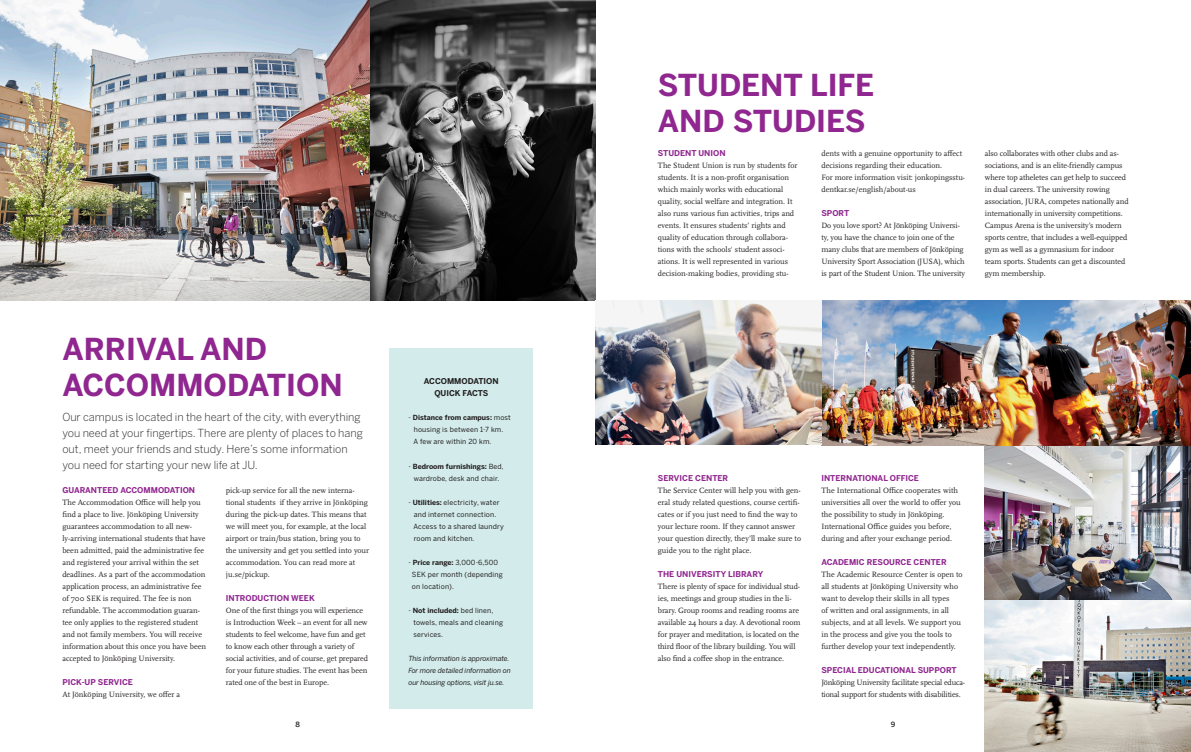
<style>
.page{position:relative;width:1191px;height:752px;background:#fff}
.page>*{position:absolute;margin:0;border:0;box-sizing:border-box;transform-origin:0 0}
.Rubrik_1_-_30{font:700 30px/36px "Benton Sans";color:#90268f}
.Ingress_-_light{font:300 11px/16px "Benton Sans";color:#231f20}
.P_-_Brödtext{font:8px/12px "Scala OT";color:#231f20}
.Mellanrubrik{font:700 8px "Benton Sans";color:#90268f}
.P_-_Brödtext-2{font:8px/12px "Scala OT";letter-spacing:-.02em;color:#231f20}
.Mellanrubrik-2{font:700 8px "Benton Sans";color:#231f20}
.t1{font:500 7.2px "Benton Sans";color:#231f20}
.P_-_Faktarutor_-_reg{font:7px/12px "Benton Sans";letter-spacing:.02em;color:#231f20}
.P_-_Faktarutor_-_reg-2{font:italic 7px/12px "Benton Sans";letter-spacing:-.01em;color:#231f20}
.s1{font-weight:700}
</style>
<div class="page">
<img style="left:985px;top:445px;width:206px;height:306px">
<img style="left:596px;top:300px;width:595px;height:145px">
<img style="left:0;top:0;width:595px;height:300px">
<div style="left:389px;top:348px;width:144px;height:360px;background:#d3eceb"></div>
<h1 class="Rubrik_1_-_30" style="left:62px;top:330px;width:282px">ARRIVAL AND<br>ACCOMMODATION</h1>
<p class="Ingress_-_light" style="left:62px;top:409px;width:302px">Our campus is located in the heart of the city, with everything you need at your fingertips. There are plenty of places to hang out, meet your friends and study. Here’s some information you need for starting your new life at JU.</p>
<p class="Mellanrubrik" style="left:62px;top:484px;width:134px">GUARANTEED ACCOMMODATION</p>
<p class="P_-_Brödtext" style="left:62px;top:496px;width:145px">The Accommodation Office will help you find a place to live. Jönköping University guarantees accommodation to all new&shy;ly-arriving international students that have been admitted, paid the administrative fee and registered your arrival within the set deadlines. As a part of the accommodation application process, an administrative fee of 700 SEK is required. The fee is non refundable. The accommodation guaran&shy;tee only applies to the registered student and not family members. You will receive information about this once you have been accepted to Jönköping University.</p>
<p class="Mellanrubrik" style="left:62px;top:676px;width:72px">PICK-UP SERVICE</p>
<p class="P_-_Brödtext" style="left:62px;top:688px;width:119px">At Jönköping University, we offer a</p>
<p class="P_-_Brödtext" style="left:226px;top:484px;width:145px">pick-up service for all the new interna&shy;tional students if they arrive in Jönköping during the pick-up dates. This means that we will meet you, for example, at the local airport or train/bus station, bring you to the university and get you settled into your accommodation. You can read more at ju.se/pickup.</p>
<p class="Mellanrubrik" style="left:226px;top:592px;width:90px">INTRODUCTION WEEK</p>
<p class="P_-_Brödtext" style="left:226px;top:604px;width:144px">One of the first things you will experience is Introduction Week – an event for all new students to feel welcome, have fun and get to know each other through a variety of social activities, and of course, get prepared for your future studies. The event has been rated one of the best in Europe.</p>
<p class="t1" style="left:295px;top:719px;width:6px">8</p>
<p class="Mellanrubrik-2" style="left:424px;top:376px;width:76px">ACCOMMODATION</p>
<p class="Mellanrubrik-2" style="left:434px;top:388px;width:55px">QUICK FACTS</p>
<p class="P_-_Faktarutor_-_reg" style="left:413px;top:411px;width:99px;text-indent:-5px">- <span class="s1">Distance from campus:</span> most housing is between 1-7 km.<br>A few are within 20 km.</p>
<p class="P_-_Faktarutor_-_reg" style="left:408px;top:459px;width:97px;text-align:center">- <span class="s1">Bedroom furnishings:</span> Bed, wardrobe, desk and chair.</p>
<p class="P_-_Faktarutor_-_reg" style="left:413px;top:495px;width:92px;text-indent:-5px">- <span class="s1">Utilities:</span> electricity, water and internet connection.<br>Access to a shared laundry room and kitchen.</p>
<p class="P_-_Faktarutor_-_reg" style="left:412px;top:555px;width:92px;text-indent:-4px">- <span class="s1">Price range:</span> 3,000-6,500<br>SEK per month (depending on location).</p>
<p class="P_-_Faktarutor_-_reg" style="left:413px;top:603px;width:91px;text-indent:-5px">- <span class="s1">Not included:</span> bed linen, towels, meals and cleaning services.</p>
<p class="P_-_Faktarutor_-_reg-2" style="left:408px;top:651px;width:104px">This information is approximate.<br>For more detailed information on our housing options, visit ju.se.</p>
<h1 class="Rubrik_1_-_30" style="left:658px;top:67px;width:218px">STUDENT LIFE<br>AND STUDIES</h1>
<p class="Mellanrubrik" style="left:658px;top:148px;width:69px">STUDENT UNION</p>
<p class="P_-_Brödtext" style="left:658px;top:160px;width:141px">The Student Union is run by students for students. It is a non-profit organisation which mainly works with educational quality, social welfare and integration. It also runs various fun activities, trips and events. It ensures students’ rights and quality of education through collabora&shy;tions with the schools' student associ&shy;ations. It is well represented in various decision-making bodies, providing stu-</p>
<p class="P_-_Brödtext" style="left:821px;top:148px;width:142px">dents with a genuine opportunity to affect decisions regarding their education.</p>
<p class="P_-_Brödtext" style="left:821px;top:172px;width:145px">For more information visit: jonkopingsstu&shy;dentkar.se/english/about-us</p>
<p class="Mellanrubrik" style="left:821px;top:208px;width:29px">SPORT</p>
<p class="P_-_Brödtext" style="left:821px;top:220px;width:145px">Do you love sport? At Jönköping Universi&shy;ty, you have the chance to join one of the many clubs that are members of Jönköping University Sport Association (JUSA), which is part of the Student Union. The university</p>
<p class="P_-_Brödtext" style="left:985px;top:148px;width:145px">also collaborates with other clubs and as&shy;sociations, and is an elite-friendly campus where top atheletes can get help to succeed in dual careers. The university rowing association, JURA, competes nationally and internationally in university competitions.<br>Campus Arena is the university’s modern sports centre, that includes a well-equipped gym as well as a gymnasium for indoor team sports. Students can get a discounted gym membership.</p>
<p class="Mellanrubrik" style="left:658px;top:472px;width:72px">SERVICE CENTER</p>
<p class="P_-_Brödtext" style="left:658px;top:484px;width:145px">The Service Center will help you with gen&shy;eral study related questions, course certifi&shy;cates or if you just need to find the way to your lecture room. If they cannot answer your question directly, they’ll make sure to guide you to the right place.</p>
<p class="Mellanrubrik" style="left:658px;top:568px;width:107px">THE UNIVERSITY LIBRARY</p>
<p class="P_-_Brödtext" style="left:658px;top:580px;width:144px">There is plenty of space for individual stud&shy;ies, meetings and group studies in the li&shy;brary. Group rooms and reading rooms are available 24 hours a day. A devotional room for prayer and meditation, is located on the third floor of the library building. You will also find a coffee shop in the entrance.</p>
<p class="Mellanrubrik" style="left:821px;top:472px;width:99px">INTERNATIONAL OFFICE</p>
<p class="P_-_Brödtext" style="left:821px;top:484px;width:138px">The International Office cooperates with</p>
<p class="P_-_Brödtext" style="left:821px;top:496px;width:141px">universities all over the world to offer you</p>
<p class="P_-_Brödtext" style="left:821px;top:508px;width:132px">the possibility to study in Jönköping.<br>International Office guides you before, during and after your exchange period.</p>
<p class="Mellanrubrik" style="left:821px;top:556px;width:127px">ACADEMIC RESOURCE CENTER</p>
<p class="P_-_Brödtext" style="left:821px;top:568px;width:143px">The Academic Resource Center is open to all students at Jönköping University who want to develop their skills in all types<br>of written and oral assignments, in all subjects, and at all levels. We support you in the process and give you the tools to further develop your text independently.</p>
<p class="Mellanrubrik" style="left:821px;top:664px;width:137px">SPECIAL EDUCATIONAL SUPPORT</p>
<p class="P_-_Brödtext-2" style="left:821px;top:676px;width:145px">Jönköping University facilitate special educa&shy;tional support for students with disabilities.</p>
<p class="t1" style="left:891px;top:719px;width:6px">9</p>
</div>
